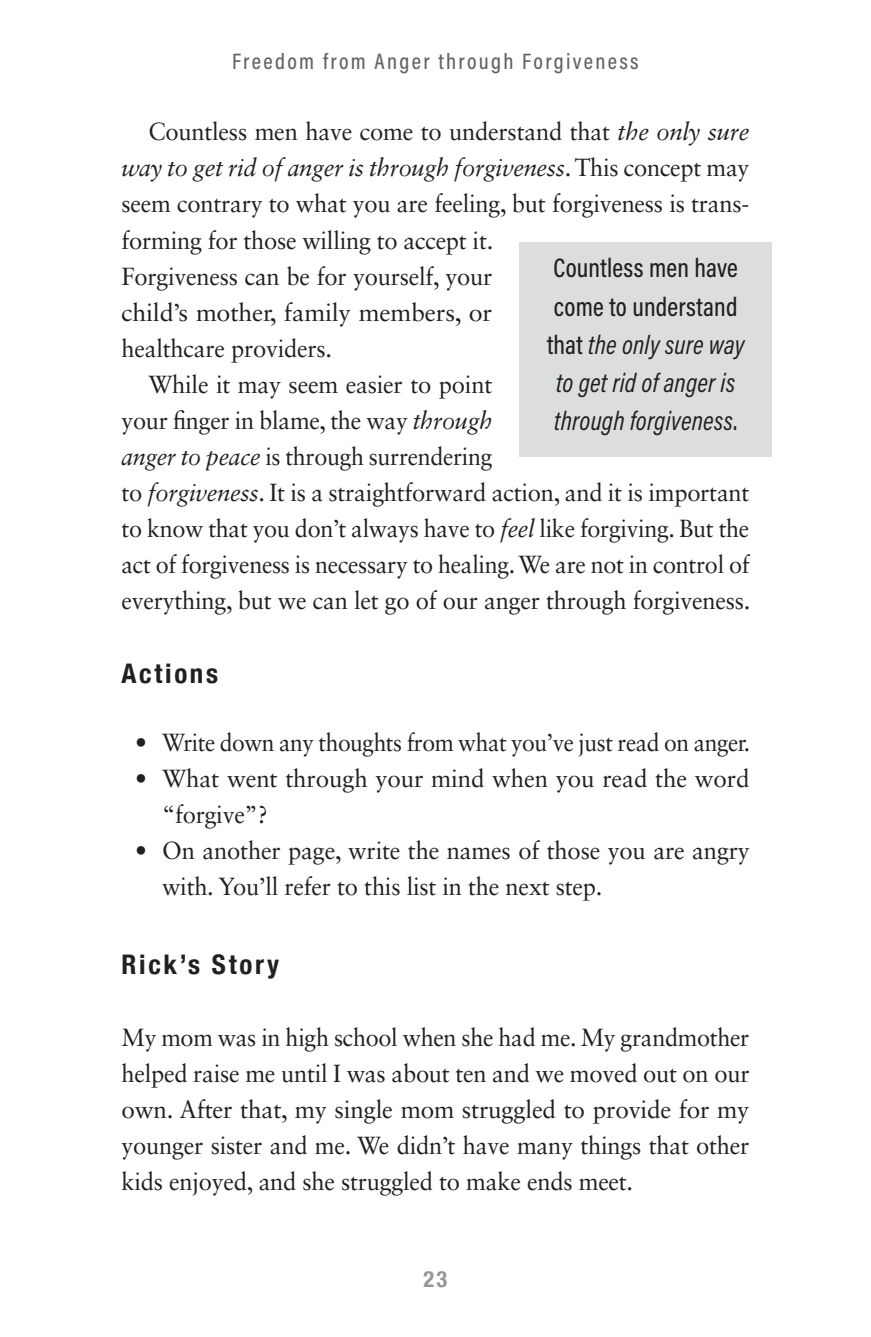
<style>
.page{position:relative;width:871px;height:1337px;background:#fff}
.page>*{position:absolute;margin:0;border:0;box-sizing:border-box;transform-origin:0 0}
.t1{font:italic 27px/38.2px "Acumin Pro Cond";letter-spacing:.01em;color:#231f20;text-align:center;scale:.96 1}
.t2{font:700 condensed 27px "Helvetica Neue";letter-spacing:.1em;color:#231f20}
.t3{font:24.75px/36px "Sabon LT Std";letter-spacing:-.01em;color:#231f20;scale:.96 1}
.t4{font:24.75px/36px "Sabon LT Std";letter-spacing:-.01em;color:#231f20;text-align:justify;scale:.95 1}
.t5{font:italic 24.75px "Sabon LT Std";letter-spacing:-.01em;color:#231f20;scale:.96 1}
.t6{font:24.75px "Sabon LT Std";letter-spacing:-.01em;color:#231f20;scale:.94 1}
.t7{font:24.75px "Sabon LT Std";letter-spacing:-.01em;color:#231f20}
.t8{font:500 22.5px "Acumin Pro Cond";letter-spacing:.1em;color:#636366}
.t9{font:700 condensed 22.5px "Helvetica Neue";color:#939598}
.s1{font-style:italic}
.s2{font-style:normal}
.s3{font-weight:500;font-style:normal}
</style>
<div class="page">
<div style="left:519px;top:242px;width:253px;height:215px;background:#dcdddf"></div>
<p class="t8" style="left:232px;top:47px;width:408px">Freedom from Anger through Forgiveness</p>
<p class="t3" style="left:148px;top:114px;width:627px">Countless men have come to understand that <span class="s1">the only sure</span></p>
<p class="t5" style="left:122px;top:153px;width:655px">way to get rid of anger is through forgiveness<span class="s2">. This concept may</span></p>
<p class="t3" style="left:122px;top:186px;width:655px">seem contrary to what you are feeling, but forgiveness is trans-</p>
<p class="t3" style="left:122px;top:222px;width:389px">forming for those willing to accept it.</p>
<p class="t3" style="left:122px;top:258px;width:388px">Forgiveness can be for yourself, your</p>
<p class="t7" style="left:122px;top:297px;width:372px">child’s mother, family members, or</p>
<p class="t3" style="left:122px;top:330px;width:221px">healthcare providers.</p>
<p class="t3" style="left:148px;top:366px;width:360px">While it may seem easier to point</p>
<p class="t4" style="left:122px;top:402px;width:392px">your finger in blame, the way <span class="s1">through</span></p>
<p class="t6" style="left:122px;top:441px;width:396px"><span class="s1">anger to peace</span> is through surrendering</p>
<p class="t3" style="left:122px;top:474px;width:655px">to <span class="s1">forgiveness</span>. It is a straightforward action, and it is important</p>
<p class="t4" style="left:122px;top:510px;width:662px">to know that you don’t always have to <span class="s1">feel</span> like forgiving. But the</p>
<p class="t4" style="left:122px;top:546px;width:662px">act of forgiveness is necessary to healing. We are not in control of</p>
<p class="t3" style="left:122px;top:582px;width:656px">everything, but we can let go of our anger through forgiveness.</p>
<p class="t1" style="left:547px;top:248px;width:207px"><span class="s3">Countless men have come to understand that</span> the only sure way to get rid of anger is through forgiveness<span class="s3">.</span></p>
<p class="t2" style="left:122px;top:651px;width:98px">Actions</p>
<p class="t3" style="left:135px;top:724px;width:642px">• Write down any thoughts from what you’ve just read on anger.</p>
<p class="t3" style="left:162px;top:760px;width:613px;text-indent:-27px">• What went through your mind when you read the word “forgive”?</p>
<p class="t3" style="left:162px;top:832px;width:613px;text-indent:-27px">• On another page, write the names of those you are angry with. You’ll refer to this list in the next step.</p>
<p class="t2" style="left:122px;top:942px;width:159px">Rick’s Story</p>
<p class="t4" style="left:122px;top:1019px;width:662px">My mom was in high school when she had me. My grandmother helped raise me until I was about ten and we moved out on our own. After that, my single mom struggled to provide for my younger sister and me. We didn’t have many things that other kids enjoyed, and she struggled to make ends meet.</p>
<p class="t9" style="left:423px;top:1260px;width:25px">23</p>
</div>
